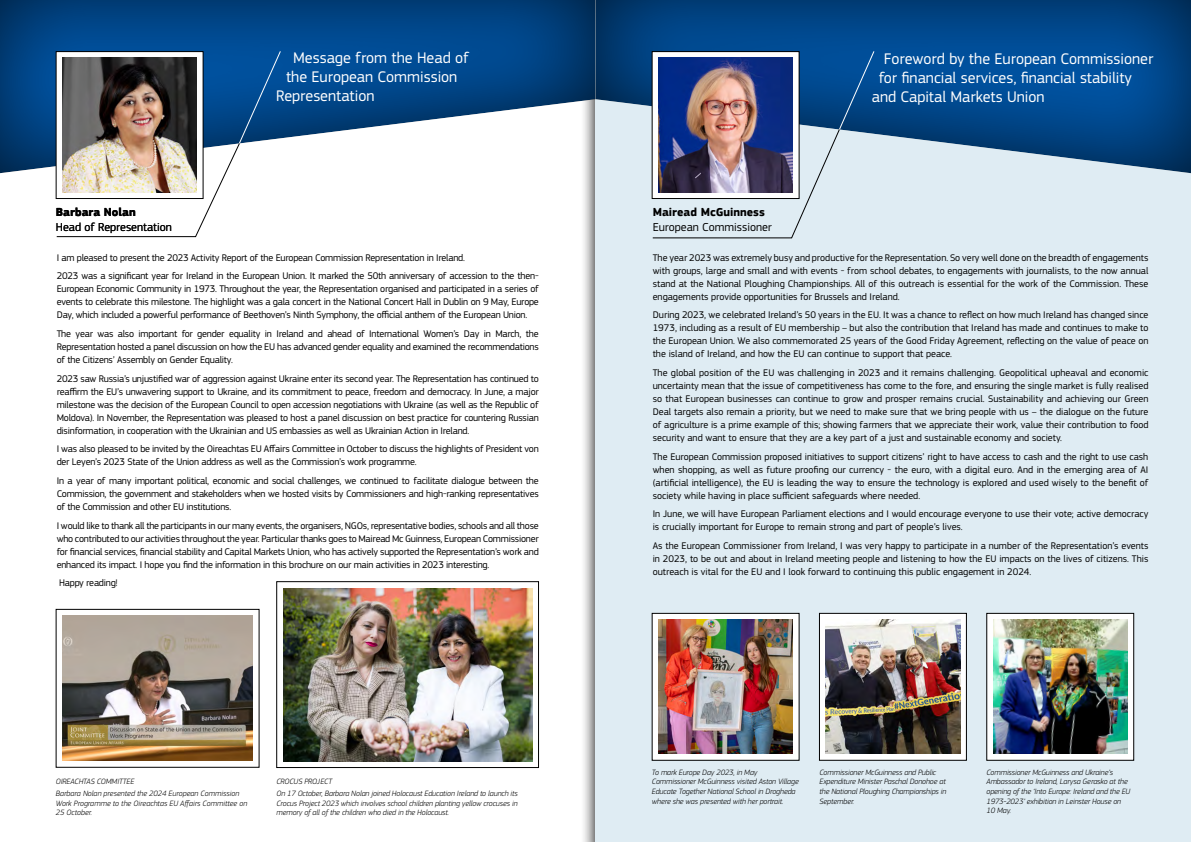
<style>
.page{position:relative;width:1191px;height:842px;background:#fff}
.page>*{position:absolute;margin:0;border:0;box-sizing:border-box;transform-origin:0 0}
.t1{font:16px "EC Square Sans Pro";color:#fff}
.t2{font:12px "EC Square Sans Pro";color:#000}
.t3{font:700 12px "EC Square Sans Pro";color:#000}
.t4{font:10px/13px "EC Square Sans Pro";letter-spacing:-.02em;color:#000;text-align:justify}
.t5{font:10px/13px "EC Square Sans Pro";color:#000}
.t6{font:italic 300 8px/9.6px "EC Square Sans Pro";letter-spacing:-.01em;color:#000}
</style>
<div class="page">
<div style="left:595px;top:0;width:596px;height:842px;background:#dfecf3"></div>
<svg style="left:56px;top:175px;width:169px;height:62px"></svg>
<svg style="left:652px;top:175px;width:168px;height:63px"></svg>
<div style="left:587px;top:0;width:604px;height:175px;background:#000;opacity:.75"></div>
<div style="left:652px;top:613px;width:147px;height:147px;background:#fff"></div>
<img style="left:658px;top:620px;width:134px;height:134px">
<img style="left:62px;top:616px;width:191px;height:145px">
<div style="left:276px;top:581px;width:263px;height:187px;border:1px solid #000"></div>
<img style="left:283px;top:588px;width:249px;height:173px">
<div style="left:819px;top:613px;width:147px;height:147px;background:#fff"></div>
<div style="left:819px;top:613px;width:147px;height:147px;border:1px solid #000"></div>
<img style="left:826px;top:620px;width:134px;height:134px">
<div style="left:986px;top:613px;width:147px;height:147px;background:#fff"></div>
<div style="left:986px;top:613px;width:148px;height:147px;border:1px solid #000"></div>
<img style="left:993px;top:620px;width:134px;height:134px">
<svg style="left:654px;top:53px;width:143px;height:144px;background:#dfe1ea"></svg>
<div style="left:652px;top:51px;width:147px;height:148px;border:1px solid #000"></div>
<img style="left:658px;top:58px;width:134px;height:134px">
<div style="left:0;top:0;width:604px;height:175px;background:#000;opacity:.75"></div>
<div style="left:56px;top:52px;width:147px;height:147px;background:#fff"></div>
<div style="left:56px;top:51px;width:147px;height:148px;border:1px solid #000"></div>
<img style="left:62px;top:58px;width:135px;height:134px">
<svg style="left:838px;top:51px;width:36px;height:79px;background:#074c8e"></svg>
<svg style="left:239px;top:51px;width:42px;height:93px;background:#0f5293"></svg>
<p class="t3" style="left:56px;top:205px;width:81px">Barbara Nolan</p>
<p class="t2" style="left:56px;top:220px;width:117px">Head of Representation</p>
<h1 class="t1" style="left:293px;top:48px;width:177px">Message from the Head of</h1>
<h1 class="t1" style="left:286px;top:67px;width:173px">the European Commission</h1>
<h1 class="t1" style="left:276px;top:86px;width:100px">Representation</h1>
<p class="t4" style="left:57px;top:248px;width:483px;line-height:18.7px">I am pleased to present the 2023 Activity Report of the European Commission Representation in Ireland.<br>2023 was a significant year for Ireland in the European Union. It marked the 50th anniversary of accession to the then-</p>
<p class="t4" style="left:57px;top:283px;width:483px">European Economic Community in 1973. Throughout the year, the Representation organised and participated in a series of events to celebrate this milestone. The highlight was a gala concert in the National Concert Hall in Dublin on 9 May, Europe Day, which included a powerful performance of Beethoven’s Ninth Symphony, the official anthem of the European Union.</p>
<p class="t4" style="left:57px;top:327px;width:483px">The year was also important for gender equality in Ireland and ahead of International Women’s Day in March, the Representation hosted a panel discussion on how the EU has advanced gender equality and examined the recommendations of the Citizens’ Assembly on Gender Equality.</p>
<p class="t4" style="left:57px;top:372px;width:483px">2023 saw Russia’s unjustified war of aggression against Ukraine enter its second year. The Representation has continued to reaffirm the EU’s unwavering support to Ukraine, and its commitment to peace, freedom and democracy. In June, a major milestone was the decision of the European Council to open accession negotiations with Ukraine (as well as the Republic of Moldova). In November, the Representation was pleased to host a panel discussion on best practice for countering Russian disinformation, in cooperation with the Ukrainian and US embassies as well as Ukrainian Action in Ireland.</p>
<p class="t4" style="left:57px;top:443px;width:483px">I was also pleased to be invited by the Oireachtas EU Affairs Committee in October to discuss the highlights of President von der Leyen’s 2023 State of the Union address as well as the Commission’s work programme.</p>
<p class="t4" style="left:57px;top:474px;width:483px">In a year of many important political, economic and social challenges, we continued to facilitate dialogue between the Commission, the government and stakeholders when we hosted visits by Commissioners and high-ranking representatives of the Commission and other EU institutions.</p>
<p class="t4" style="left:57px;top:519px;width:483px">I would like to thank all the participants in our many events, the organisers, NGOs, representative bodies, schools and all those who contributed to our activities throughout the year. Particular thanks goes to Mairead Mc Guinness, European Commissioner for financial services, financial stability and Capital Markets Union, who has actively supported the Representation’s work and enhanced its impact. I hope you find the information in this brochure on our main activities in 2023 interesting.</p>
<p class="t4" style="left:59px;top:577px;width:60px">Happy reading!</p>
<p class="t6" style="left:56px;top:775px;width:185px;line-height:12.4px">OIREACHTAS COMMITTEE<br>Barbara Nolan presented the 2024 European Commission</p>
<p class="t6" style="left:56px;top:798px;width:193px">Work Programme to the Oireachtas EU Affairs Committee on<br>25 October.</p>
<p class="t6" style="left:276px;top:775px;width:243px;line-height:12.4px">CROCUS PROJECT<br>On 17 October, Barbara Nolan joined Holocaust Education Ireland to launch its</p>
<p class="t6" style="left:276px;top:798px;width:243px">Crocus Project 2023 which involves school children planting yellow crocuses in memory of all of the children who died in the Holocaust.</p>
<p class="t3" style="left:653px;top:205px;width:114px">Mairead McGuinness</p>
<p class="t2" style="left:653px;top:220px;width:121px">European Commissioner</p>
<h1 class="t1" style="left:883px;top:49px;width:271px">Foreword by the European Commissioner</h1>
<h1 class="t1" style="left:878px;top:68px;width:255px">for financial services, financial stability</h1>
<h1 class="t1" style="left:871px;top:87px;width:174px">and Capital Markets Union</h1>
<p class="t4" style="left:653px;top:251px;width:497px">The year 2023 was extremely busy and productive for the Representation. So very well done on the breadth of engagements with groups, large and small and with events - from school debates, to engagements with journalists, to the now annual stand at the National Ploughing Championships. All of this outreach is essential for the work of the Commission. These engagements provide opportunities for Brussels and Ireland.</p>
<p class="t4" style="left:653px;top:309px;width:497px">During 2023, we celebrated Ireland’s 50 years in the EU. It was a chance to reflect on how much Ireland has changed since 1973, including as a result of EU membership – but also the contribution that Ireland has made and continues to make to the European Union. We also commemorated 25 years of the Good Friday Agreement, reflecting on the value of peace on the island of Ireland, and how the EU can continue to support that peace.</p>
<p class="t4" style="left:653px;top:366px;width:497px">The global position of the EU was challenging in 2023 and it remains challenging. Geopolitical upheaval and economic uncertainty mean that the issue of competitiveness has come to the fore, and ensuring the single market is fully realised so that European businesses can continue to grow and prosper remains crucial. Sustainability and achieving our Green Deal targets also remain a priority, but we need to make sure that we bring people with us – the dialogue on the future of agriculture is a prime example of this; showing farmers that we appreciate their work, value their contribution to food security and want to ensure that they are a key part of a just and sustainable economy and society.</p>
<p class="t4" style="left:653px;top:450px;width:497px">The European Commission proposed initiatives to support citizens’ right to have access to cash and the right to use cash when shopping, as well as future proofing our currency - the euro, with a digital euro. And in the emerging area of AI (artificial intelligence), the EU is leading the way to ensure the technology is explored and used wisely to the benefit of society while having in place sufficient safeguards where needed.</p>
<p class="t5" style="left:653px;top:508px;width:497px">In June, we will have European Parliament elections and I would encourage everyone to use their vote; active democracy is crucially important for Europe to remain strong and part of people’s lives.</p>
<p class="t4" style="left:653px;top:539px;width:497px">As the European Commissioner from Ireland, I was very happy to participate in a number of the Representation’s events in 2023, to be out and about in Ireland meeting people and listening to how the EU impacts on the lives of citizens. This outreach is vital for the EU and I look forward to continuing this public engagement in 2024.</p>
<p class="t6" style="left:652px;top:767px;width:148px">To mark Europe Day 2023, in May Commissioner McGuinness visited Aston Village Educate Together National School in Drogheda where she was presented with her portrait.</p>
<p class="t6" style="left:819px;top:767px;width:128px">Commissioner McGuinness and Public<br>Expenditure Minister Paschal Donohoe at the National Ploughing Championships in<br>September.</p>
<p class="t6" style="left:986px;top:767px;width:145px">Commissioner McGuinness and Ukraine’s Ambassador to Ireland, Larysa Gerasko at the opening of the ‘Into Europe: Ireland and the EU 1973-2023’ exhibition in Leinster House on 10 May.</p>
</div>
